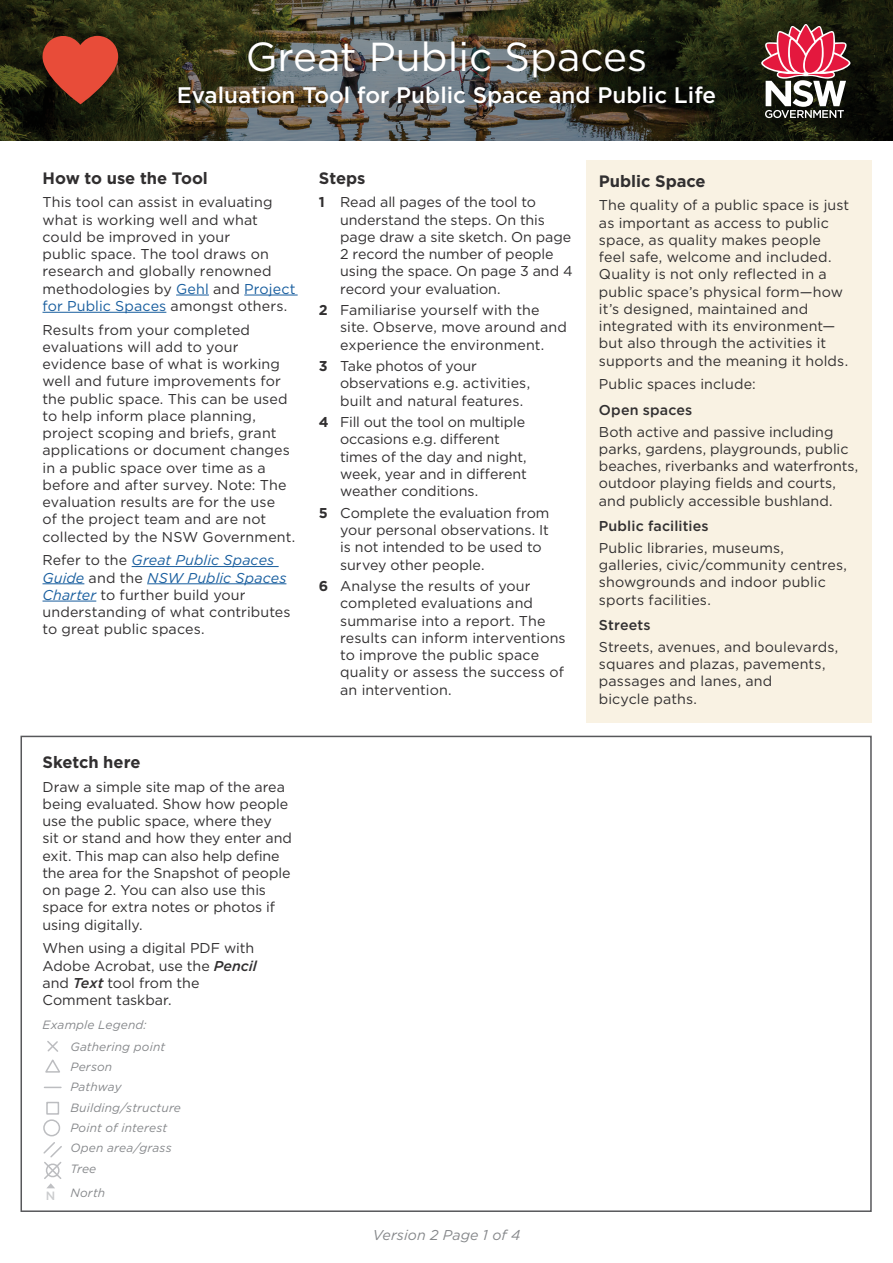
<style>
.page{position:relative;width:893px;height:1263px;background:#fff}
.page>*{position:absolute;margin:0;border:0;box-sizing:border-box;transform-origin:0 0}
.t1{font:40.5px "Gotham";color:#fff}
.t2{font:500 22.5px "Gotham";color:#fff}
.t3{font:700 16.5px "Gotham";letter-spacing:-.005em;color:#312f30}
.t4{font:14.25px/17.2px "Gotham";color:#312f30}
.t5{font:500 14.25px "Gotham";letter-spacing:.01em;color:#312f30}
.t6{font:italic 14.25px "Gotham";letter-spacing:.005em;color:#86888b}
.t7{font:italic 12px/20.2px "Gotham";letter-spacing:.01em;color:#86888b}
.t8{font:500 12px "Gotham";color:#cbccce}
.s1{color:#175d9e}
.s2{font-style:italic;color:#175d9e}
.s3{font-weight:700}
.s4{font-weight:500;font-style:italic}
</style>
<div class="page">
<svg style="left:0;top:0;width:893px;height:140px;background:#3a3b2b"></svg>
<svg style="left:761px;top:24px;width:89px;height:94px"></svg>
<svg style="left:43px;top:36px;width:75px;height:68px;background:#aa3d2b"></svg>
<div style="left:586px;top:161px;width:286px;height:562px;background:#f9f2e3"></div>
<hr style="left:176px;top:295px;width:33px;height:1px;background:#175d9e">
<hr style="left:244px;top:295px;width:54px;height:1px;background:#175d9e">
<hr style="left:43px;top:312px;width:123px;height:1px;background:#175d9e">
<hr style="left:132px;top:566px;width:147px;height:1px;background:#175d9e">
<hr style="left:43px;top:583px;width:41px;height:1px;background:#175d9e">
<hr style="left:147px;top:583px;width:139px;height:1px;background:#175d9e">
<hr style="left:43px;top:601px;width:53px;height:1px;background:#175d9e">
<svg style="left:45px;top:1041px;width:15px;height:32px"></svg>
<svg style="left:44px;top:1087px;width:17px;height:1px"></svg>
<div style="left:46px;top:1102px;width:13px;height:13px;border:2px solid #bcbdc0"></div>
<div style="left:43px;top:1119px;width:17px;height:17px;border:2px solid #bcbdc0;border-radius:50%"></div>
<svg style="left:43px;top:1142px;width:19px;height:46px"></svg>
<h1 class="t1" style="left:246px;top:31px;width:403px">Great Public Spaces</h1>
<h2 class="t2" style="left:177px;top:82px;width:541px">Evaluation Tool for Public Space and Public Life</h2>
<p class="t3" style="left:43px;top:167px;width:167px">How to use the Tool</p>
<p class="t4" style="left:43px;top:193px;width:254px">This tool can assist in evaluating what is working well and what could be improved in your<br>public space. The tool draws on research and globally renowned methodologies by <span class="s1">Gehl</span> and <span class="s1">Project for Public Spaces</span> amongst others.</p>
<p class="t4" style="left:43px;top:321px;width:254px">Results from your completed evaluations will add to your evidence base of what is working well and future improvements for the public space. This can be used to help inform place planning, project scoping and briefs, grant applications or document changes in a public space over time as a before and after survey. Note: The evaluation results are for the use<br>of the project team and are not collected by the NSW Government.</p>
<p class="t4" style="left:43px;top:551px;width:250px">Refer to the <span class="s2">Great Public Spaces<br>Guide</span> and the <span class="s2">NSW Public Spaces<br>Charter</span> to further build your understanding of what contributes to great public spaces.</p>
<p class="t3" style="left:319px;top:167px;width:48px">Steps</p>
<p class="t4" style="left:340px;top:193px;width:234px;text-indent:-21px"><span class="s3">1</span> Read all pages of the tool to understand the steps. On this page draw a site sketch. On page<br>2 record the number of people using the space. On page 3 and 4 record your evaluation.</p>
<p class="t4" style="left:340px;top:301px;width:228px;text-indent:-21px"><span class="s3">2</span> Familiarise yourself with the site. Observe, move around and experience the environment.</p>
<p class="t4" style="left:340px;top:357px;width:192px;text-indent:-21px"><span class="s3">3</span> Take photos of your observations e.g. activities, built and natural features.</p>
<p class="t4" style="left:340px;top:413px;width:188px;text-indent:-21px"><span class="s3">4</span> Fill out the tool on multiple occasions e.g. different times of the day and night, week, year and in different weather conditions.</p>
<p class="t4" style="left:340px;top:504px;width:211px;text-indent:-21px"><span class="s3">5</span> Complete the evaluation from your personal observations. It is not intended to be used to survey other people.</p>
<p class="t4" style="left:340px;top:577px;width:227px;text-indent:-21px"><span class="s3">6</span> Analyse the results of your completed evaluations and summarise into a report. The results can inform interventions to improve the public space quality or assess the success of an intervention.</p>
<p class="t3" style="left:43px;top:751px;width:100px">Sketch here</p>
<p class="t4" style="left:43px;top:778px;width:251px">Draw a simple site map of the area being evaluated. Show how people use the public space, where they<br>sit or stand and how they enter and exit. This map can also help define the area for the Snapshot of people on page 2. You can also use this space for extra notes or photos if using digitally.</p>
<p class="t4" style="left:43px;top:939px;width:216px">When using a digital PDF with<br>Adobe Acrobat, use the <span class="s4">Pencil </span>and <span class="s4">Text</span> tool from the<br>Comment taskbar.</p>
<p class="t7" style="left:70px;top:1014px;width:96px;line-height:21.5px;text-indent:-28px">Example Legend:<br>Gathering point</p>
<p class="t7" style="left:70px;top:1056px;width:112px">Person<br>Pathway<br>Building/structure<br>Point of interest<br>Open area/grass<br>Tree</p>
<p class="t7" style="left:70px;top:1182px;width:36px">North</p>
<p class="t8" style="left:46px;top:1189px;width:11px">N</p>
<p class="t6" style="left:373px;top:1225px;width:149px">Version 2 Page 1 of 4</p>
<p class="t3" style="left:599px;top:170px;width:108px">Public Space</p>
<p class="t4" style="left:599px;top:196px;width:252px">The quality of a public space is just as important as access to public space, as quality makes people feel safe, welcome and included.<br>Quality is not only reflected in a public space’s physical form—how it’s designed, maintained and integrated with its environment— but also through the activities it supports and the meaning it holds.</p>
<p class="t4" style="left:599px;top:375px;width:158px">Public spaces include:</p>
<p class="t5" style="left:599px;top:402px;width:95px">Open spaces</p>
<p class="t4" style="left:599px;top:423px;width:261px">Both active and passive including parks, gardens, playgrounds, public beaches, riverbanks and waterfronts, outdoor playing fields and courts, and publicly accessible bushland.</p>
<p class="t5" style="left:599px;top:518px;width:111px">Public facilities</p>
<p class="t4" style="left:599px;top:539px;width:250px">Public libraries, museums, galleries, civic/community centres, showgrounds and indoor public sports facilities.</p>
<p class="t5" style="left:599px;top:617px;width:53px">Streets</p>
<p class="t4" style="left:599px;top:638px;width:241px">Streets, avenues, and boulevards, squares and plazas, pavements, passages and lanes, and<br>bicycle paths.</p>
</div>
